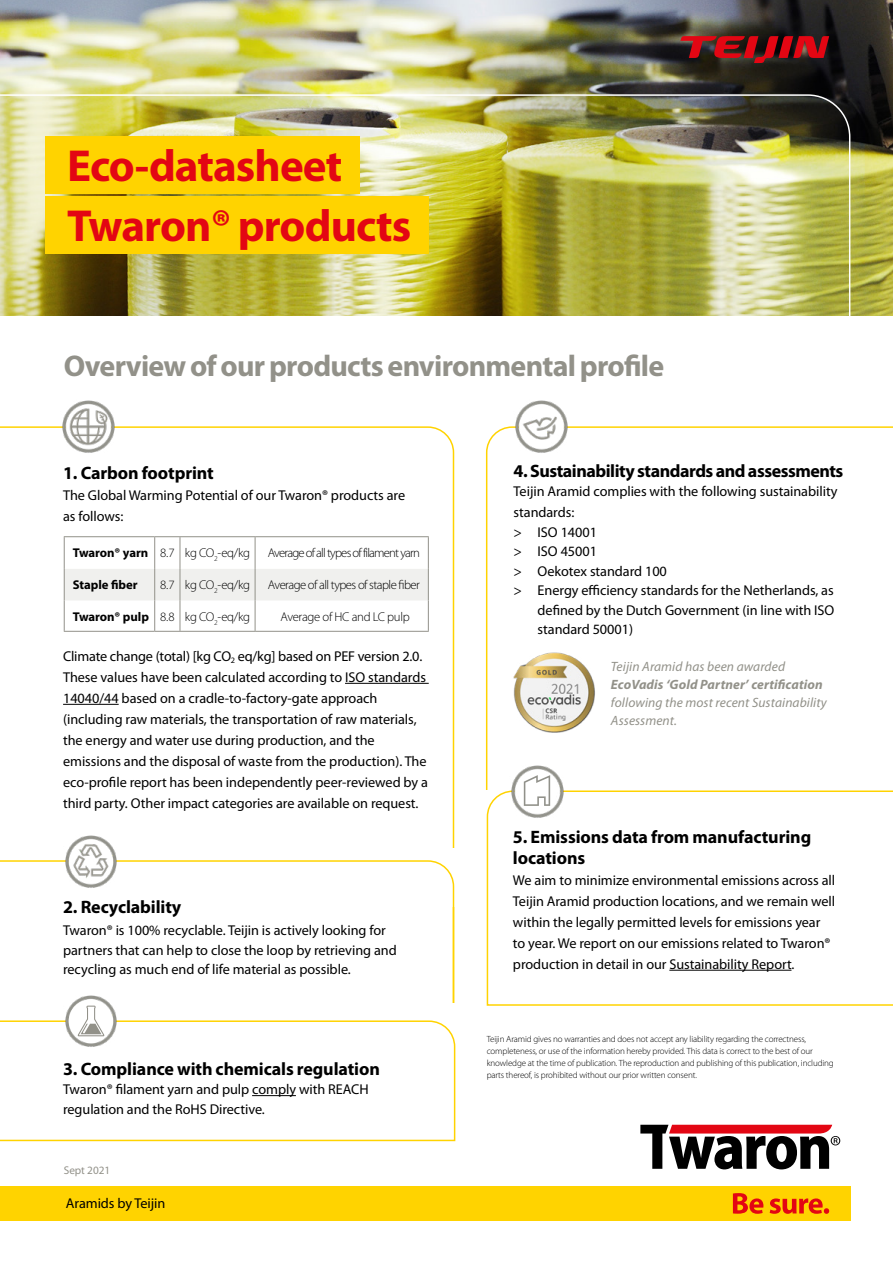
<style>
.page{position:relative;width:893px;height:1263px;background:#fff}
.page>*{position:absolute;margin:0;border:0;box-sizing:border-box;transform-origin:0 0}
.t1{font:700 45px/60px "Myriad Pro";letter-spacing:-.02em;color:#e30613}
.t2{font:700 30px "Myriad Pro";letter-spacing:-.025em;color:#929189}
.t3{font:700 18px/21px "Myriad Pro";letter-spacing:-.005em;color:#000}
.t4{font:700 18px "Myriad Pro";letter-spacing:-.025em;color:#000}
.t5{font:14.25px/21px "Myriad Pro";letter-spacing:-.005em;color:#000}
.t6{font:italic 13.5px/18px "Myriad Pro";letter-spacing:.005em;color:#929189}
.t7{font:italic 700 13.5px "Myriad Pro";letter-spacing:.005em;color:#929189}
.t8{font:300 12.75px "Myriad Pro";letter-spacing:-.045em;color:#000}
.t9{font:300 12.75px "Myriad Pro";letter-spacing:-.065em;color:#000}
.t10{font:300 12.75px "Myriad Pro";letter-spacing:-.025em;color:#000}
.t11{font:700 12.75px "Myriad Pro";letter-spacing:-.005em;color:#000}
.t12{font:11.25px "Myriad Pro";letter-spacing:-.005em;color:#929189}
.t13{font:300 9px/12px "Myriad Pro";letter-spacing:-.015em;color:#000}
.s1{font-weight:700}
</style>
<div class="page">
<img style="left:0;top:0;width:893px;height:315px">
<img style="left:0;top:94px;width:851px;height:1076px">
<div style="left:0;top:1186px;width:850px;height:34px;background:#ffd300"></div>
<svg style="left:733px;top:1193px;width:30px;height:21px"></svg>
<svg style="left:770px;top:1198px;width:59px;height:16px"></svg>
<svg style="left:680px;top:36px;width:149px;height:27px"></svg>
<svg style="left:640px;top:1125px;width:200px;height:44px"></svg>
<svg style="left:0;top:426px;width:455px;height:422px"></svg>
<div style="left:46px;top:136px;width:314px;height:58px;background:#ffd300"></div>
<div style="left:46px;top:196px;width:383px;height:58px;background:#ffd300"></div>
<div style="left:0;top:848px;width:470px;height:59px;background:#fff"></div>
<hr style="left:345px;top:683px;width:84px;height:1px;background:#000">
<hr style="left:63px;top:704px;width:56px;height:1px;background:#000">
<svg style="left:0;top:860px;width:455px;height:144px"></svg>
<img style="left:63px;top:834px;width:56px;height:56px">
<img style="left:60px;top:398px;width:56px;height:56px">
<div style="left:0;top:1004px;width:470px;height:30px;background:#fff"></div>
<svg style="left:0;top:1020px;width:456px;height:122px"></svg>
<img style="left:63px;top:993px;width:56px;height:56px">
<div style="left:69px;top:1000px;width:42px;height:42px;background:#fff;border-radius:50%"></div>
<svg style="left:78px;top:1005px;width:26px;height:31px"></svg>
<hr style="left:252px;top:1095px;width:44px;height:1px;background:#000">
<svg style="left:485px;top:426px;width:408px;height:364px"></svg>
<img style="left:514px;top:398px;width:55px;height:56px">
<svg style="left:486px;top:790px;width:407px;height:216px"></svg>
<hr style="left:669px;top:970px;width:122px;height:1px;background:#000">
<img style="left:510px;top:763px;width:55px;height:56px">
<div style="left:517px;top:771px;width:40px;height:40px;background:#fff;border-radius:50%"></div>
<svg style="left:524px;top:775px;width:26px;height:31px"></svg>
<img style="left:512px;top:649px;width:85px;height:87px">
<hr style="left:428px;top:537px;width:1px;height:32px;background:#929189">
<hr style="left:428px;top:569px;width:1px;height:31px;background:#929189">
<hr style="left:428px;top:600px;width:1px;height:31px;background:#929189">
<hr style="left:255px;top:631px;width:174px;height:1px;background:#929189">
<svg style="left:64px;top:536px;width:364px;height:96px"></svg>
<hr style="left:180px;top:536px;width:75px;height:1px;background:#929189">
<hr style="left:255px;top:536px;width:174px;height:1px;background:#929189">
<h1 class="t1" style="left:67px;top:134px;width:346px">Eco-datasheet<br>Twaron® products</h1>
<h2 class="t2" style="left:64px;top:346px;width:602px">Overview of our products environmental profile</h2>
<p class="t3" style="left:63px;top:462px;width:152px">1. Carbon footprint</p>
<p class="t5" style="left:63px;top:485px;width:344px">The Global Warming Potential of our Twaron® products are as follows:</p>
<p class="t8" style="left:73px;top:546px;width:179px"><span class="s1">Twaron® yarn</span> 8.7 kg CO<sub>2</sub>-eq/kg</p>
<p class="t9" style="left:268px;top:546px;width:154px">Average of all types of filament yarn</p>
<p class="t11" style="left:73px;top:576px;width:66px">Staple fiber</p>
<p class="t8" style="left:160px;top:578px;width:92px">8.7 kg CO<sub>2</sub>-eq/kg</p>
<p class="t8" style="left:268px;top:578px;width:154px">Average of all types of staple fiber</p>
<p class="t8" style="left:73px;top:609px;width:179px"><span class="s1">Twaron® pulp</span> 8.8 kg CO<sub>2</sub>-eq/kg</p>
<p class="t10" style="left:280px;top:609px;width:131px">Average of HC and LC pulp</p>
<p class="t5" style="left:63px;top:645px;width:366px">Climate change (total) [kg CO<sub>2</sub> eq/kg] based on PEF version 2.0.<br>These values have been calculated according to ISO standards 14040/44 based on a cradle-to-factory-gate approach (including raw materials, the transportation of raw materials, the energy and water use during production, and the emissions and the disposal of waste from the production). The eco-profile report has been independently peer-reviewed by a third party. Other impact categories are available on request.</p>
<p class="t3" style="left:63px;top:895px;width:120px">2. Recyclability</p>
<p class="t5" style="left:63px;top:920px;width:335px;line-height:19.5px">Twaron® is 100% recyclable. Teijin is actively looking for partners that can help to close the loop by retrieving and recycling as much end of life material as possible.</p>
<p class="t3" style="left:63px;top:1057px;width:318px">3. Compliance with chemicals regulation</p>
<p class="t5" style="left:63px;top:1079px;width:307px;line-height:19.5px">Twaron® filament yarn and pulp comply with REACH regulation and the RoHS Directive.</p>
<p class="t12" style="left:64px;top:1163px;width:48px">Sept 2021</p>
<p class="t5" style="left:66px;top:1192px;width:101px">Aramids by Teijin</p>
<p class="t4" style="left:514px;top:459px;width:331px">4. Sustainability standards and assessments</p>
<p class="t5" style="left:514px;top:481px;width:325px">Teijin Aramid complies with the following sustainability standards:</p>
<p class="t5" style="left:514px;top:521px;width:85px">&gt; ISO 14001</p>
<p class="t5" style="left:514px;top:541px;width:85px">&gt; ISO 45001</p>
<p class="t5" style="left:514px;top:560px;width:155px">&gt; Oekotex standard 100</p>
<p class="t5" style="left:514px;top:580px;width:322px">&gt; Energy efficiency standards for the Netherlands, as</p>
<p class="t5" style="left:538px;top:599px;width:298px">defined by the Dutch Government (in line with ISO</p>
<p class="t5" style="left:538px;top:619px;width:97px">standard 50001)</p>
<p class="t6" style="left:611px;top:657px;width:176px">Teijin Aramid has been awarded</p>
<p class="t7" style="left:611px;top:675px;width:213px">EcoVadis ‘Gold Partner’ certification</p>
<p class="t6" style="left:611px;top:693px;width:217px">following the most recent Sustainability<br>Assessment.</p>
<p class="t3" style="left:513px;top:826px;width:300px">5. Emissions data from manufacturing locations</p>
<p class="t5" style="left:513px;top:869px;width:324px">We aim to minimize environmental emissions across all Teijin Aramid production locations, and we remain well within the legally permitted levels for emissions year to year. We report on our emissions related to Twaron® production in detail in our Sustainability Report.</p>
<p class="t13" style="left:487px;top:1033px;width:349px">Teijin Aramid gives no warranties and does not accept any liability regarding the correctness, completeness, or use of the information hereby provided. This data is correct to the best of our knowledge at the time of publication. The reproduction and publishing of this publication, including parts thereof, is prohibited without our prior written consent.</p>
</div>
